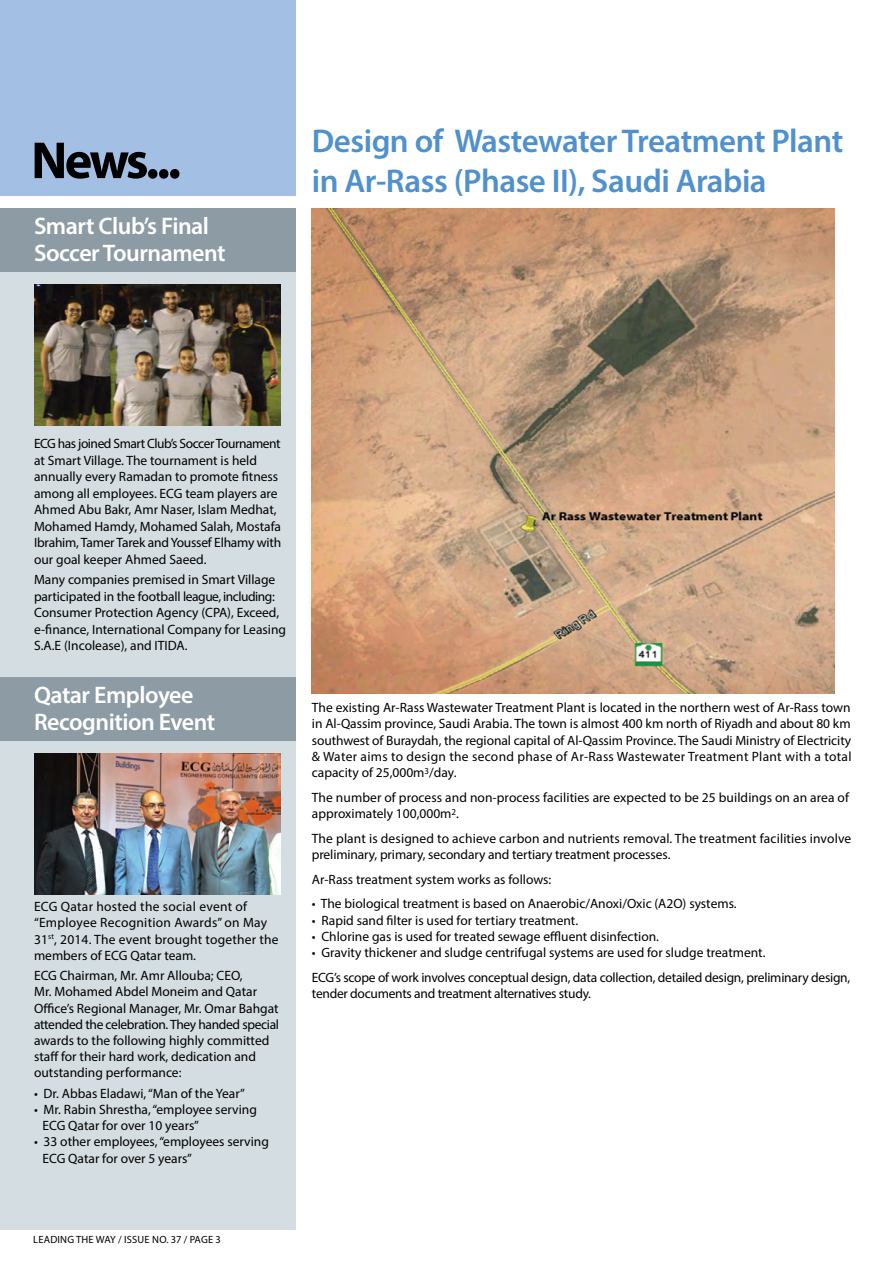
<style>
.page{position:relative;width:893px;height:1263px;background:#fff}
.page>*{position:absolute;margin:0;border:0;box-sizing:border-box;transform-origin:0 0}
.t1{font:700 52.5px "Myriad Pro";color:#000}
.t2{font:600 33px/39.6px "Myriad Pro";letter-spacing:-.015em;color:#5091cd}
.t3{font:600 24px/27px "Myriad Pro";letter-spacing:-.02em;color:#fff}
.t4{font:13.5px/16.2px "Myriad Pro";color:#000}
.t5{font:13.5px "Myriad Pro";letter-spacing:-.02em;color:#000}
.t6{font:10.5px "Myriad Pro";letter-spacing:.02em;color:#000}
</style>
<div class="page">
<div style="left:0;top:208px;width:295px;height:1021px;background:#d4dde1"></div>
<img style="left:312px;top:208px;width:523px;height:485px">
<div style="left:0;top:0;width:295px;height:196px;background:#a4bfe4"></div>
<div style="left:0;top:208px;width:295px;height:64px;background:#8d9ba5"></div>
<div style="left:0;top:677px;width:295px;height:64px;background:#8d9ba5"></div>
<img style="left:34px;top:285px;width:247px;height:140px">
<img style="left:34px;top:754px;width:247px;height:140px">
<h1 class="t1" style="left:31px;top:126px;width:151px">News...</h1>
<h3 class="t3" style="left:34px;top:212px;width:193px">Smart Club’s Final<br>Soccer Tournament</h3>
<h2 class="t2" style="left:312px;top:120px;width:533px">Design of Wastewater Treatment Plant in Ar-Rass (Phase II), Saudi Arabia</h2>
<p class="t4" style="left:34px;top:435px;width:249px">ECG has joined Smart Club’s Soccer Tournament at Smart Village. The tournament is held annually every Ramadan to promote fitness among all employees. ECG team players are Ahmed Abu Bakr, Amr Naser, Islam Medhat, Mohamed Hamdy, Mohamed Salah, Mostafa I brahim, Tamer Tarek and Youssef Elhamy with our goal keeper Ahmed Saeed.</p>
<p class="t4" style="left:34px;top:571px;width:254px">Many companies premised in Smart Village participated in the football league, including:<br>Consumer Protection Agency (CPA), Exceed, e-finance, International Company for Leasing S.A.E (Incolease), and ITIDA.</p>
<h3 class="t3" style="left:34px;top:681px;width:183px">Qatar Employee<br>Recognition Event</h3>
<p class="t4" style="left:34px;top:898px;width:246px">ECG Qatar hosted the social event of “Employee Recognition Awards” on May 31<sup>st</sup>, 2014. The event brought together the members of ECG Qatar team.</p>
<p class="t4" style="left:34px;top:967px;width:247px">ECG Chairman, Mr. Amr Allouba; CEO,<br>Mr. Mohamed Abdel Moneim and Qatar Office’s Regional Manager, Mr. Omar Bahgat attended the celebration. They handed special awards to the following highly committed staff for their hard work, dedication and outstanding performance:</p>
<p class="t4" style="left:34px;top:1085px;width:213px">• Dr. Abbas Eladawi, “Man of the Year”</p>
<p class="t4" style="left:43px;top:1101px;width:216px;text-indent:-9px">• Mr. Rabin Shrestha, “employee serving<br>ECG Qatar for over 10 years”</p>
<p class="t4" style="left:43px;top:1134px;width:228px;text-indent:-9px">• 33 other employees, “employees serving<br>ECG Qatar for over 5 years”</p>
<p class="t4" style="left:312px;top:699px;width:541px;text-align:justify">The existing Ar-Rass Wastewater Treatment Plant is located in the northern west of Ar-Rass town in Al-Qassim province, Saudi Arabia. The town is almost 400 km north of Riyadh and about 80 km southwest of Buraydah, the regional capital of Al-Qassim Province. The Saudi Ministry of Electricity &amp; Water aims to design the second phase of Ar-Rass Wastewater Treatment Plant with a total capacity of 25,000m<sup>3</sup>/day.</p>
<p class="t4" style="left:312px;top:789px;width:539px">The number of process and non-process facilities are expected to be 25 buildings on an area of approximately 100,000m<sup>2</sup>.</p>
<p class="t4" style="left:312px;top:830px;width:541px">The plant is designed to achieve carbon and nutrients removal. The treatment facilities involve preliminary, primary, secondary and tertiary treatment processes.</p>
<p class="t4" style="left:312px;top:871px;width:241px">Ar-Rass treatment system works as follows:</p>
<p class="t4" style="left:312px;top:895px;width:426px">• The biological treatment is based on Anaerobic/Anoxi/Oxic (A2O) systems.</p>
<p class="t4" style="left:312px;top:912px;width:268px">• Rapid sand filter is used for tertiary treatment.</p>
<p class="t4" style="left:312px;top:928px;width:349px">• Chlorine gas is used for treated sewage effluent disinfection.</p>
<p class="t4" style="left:312px;top:940px;width:540px;line-height:24.8px">• Gravity thickener and sludge centrifugal systems are used for sludge treatment.<br>ECG’s scope of work involves conceptual design, data collection, detailed design, preliminary design,</p>
<p class="t5" style="left:312px;top:985px;width:281px">tender documents and treatment alternatives study.</p>
<p class="t6" style="left:33px;top:1233px;width:189px">Leading the way / issue no. 37 / page 3</p>
</div>
